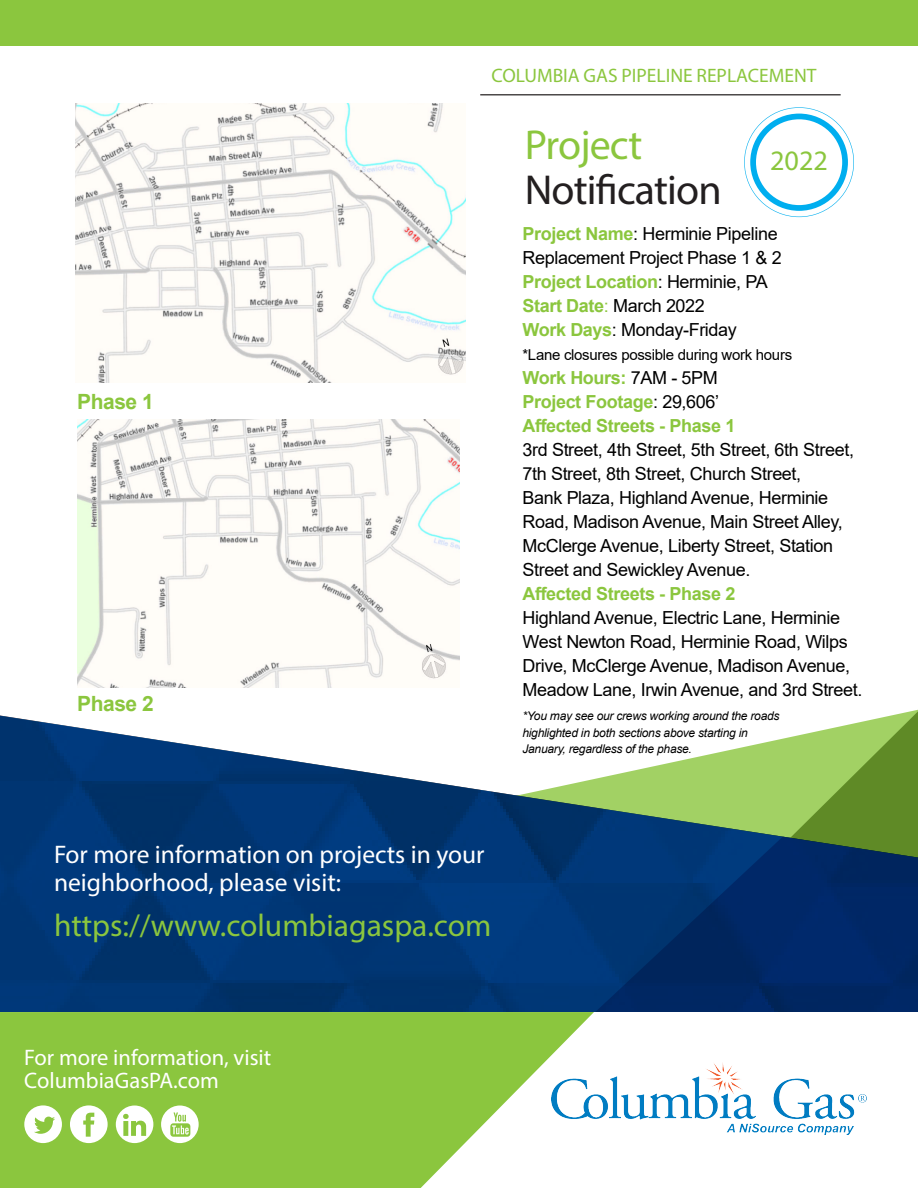
<style>
.page{position:relative;width:918px;height:1188px;background:#fff}
.page>*{position:absolute;margin:0;border:0;box-sizing:border-box;transform-origin:0 0}
.t1{font:42px/45px "Myriad Pro";letter-spacing:-.02em;color:#231f20}
.t2{font:31.5px "Myriad Pro";color:#8bc63e}
.t3{font:28.2px "Myriad Pro";color:#8bc63e}
.t4{font:25.5px/28.5px "Myriad Pro";color:#fff}
.t5{font:22.5px/22.5px "Myriad Pro";color:#fff}
.t6{font:700 21px "Arial";letter-spacing:-.02em;color:#8bc63e}
.t7{font:19.5px "Myriad Pro";color:#8bc63e}
.t8{font:18px/24px "Arial";letter-spacing:-.02em;color:#000}
.t9{font:700 18px "Arial";letter-spacing:-.02em;color:#8bc63e}
.t10{font:15px "Arial";letter-spacing:-.02em;color:#000}
.t11{font:italic 12px "Arial";letter-spacing:-.02em;color:#000}
.s1{color:#8bc63e}
.s2{font-weight:700;color:#8bc63e}
.s3{font-weight:400;color:#000}
.s4{font-weight:400}
</style>
<div class="page">
<img style="left:0;top:715px;width:918px;height:297px">
<svg style="left:525px;top:828px;width:393px;height:184px;background:#033269"></svg>
<svg style="left:0;top:1012px;width:594px;height:176px;background:#99cd56"></svg>
<hr style="left:480px;top:94px;width:361px;height:1px;background:#231f20">
<svg style="left:744px;top:107px;width:110px;height:110px"></svg>
<svg style="left:24px;top:1105px;width:38px;height:38px"></svg>
<svg style="left:70px;top:1105px;width:38px;height:38px"></svg>
<svg style="left:116px;top:1106px;width:37px;height:37px"></svg>
<svg style="left:161px;top:1106px;width:38px;height:37px"></svg>
<img style="left:551px;top:1063px;width:315px;height:72px">
<div style="left:0;top:0;width:918px;height:46px;background:#8bc63e"></div>
<img style="left:76px;top:104px;width:390px;height:279px">
<img style="left:77px;top:419px;width:382px;height:268px">
<p class="t6" style="left:77px;top:386px;width:78px">Phase 1</p>
<p class="t6" style="left:77px;top:689px;width:78px">Phase 2</p>
<p class="t7" style="left:492px;top:64px;width:326px">COLUMBIA GAS PIPELINE REPLACEMENT</p>
<p class="t1" style="left:525px;top:121px;width:198px"><span class="s1">Project<br></span>Notification</p>
<p class="t8" style="left:522px;top:222px;width:261px"><span class="s2">Project Name</span>: Herminie Pipeline<br>Replacement Project Phase 1 &amp; 2</p>
<p class="t9" style="left:522px;top:269px;width:247px">Project Location<span class="s3">: Herminie, PA</span></p>
<p class="t9" style="left:522px;top:293px;width:184px">Start Date<span class="s4">:</span> <span class="s3">March 2022</span></p>
<p class="t8" style="left:522px;top:318px;width:216px"><span class="s2">Work Days</span>: Monday-Friday</p>
<p class="t10" style="left:522px;top:345px;width:271px">*Lane closures possible during work hours</p>
<p class="t9" style="left:522px;top:365px;width:197px">Work Hours: <span class="s3">7AM - 5PM</span></p>
<p class="t9" style="left:522px;top:389px;width:198px">Project Footage<span class="s3">: 29,606’</span></p>
<p class="t9" style="left:522px;top:413px;width:214px">Affected Streets - Phase 1</p>
<p class="t8" style="left:522px;top:438px;width:333px">3rd Street, 4th Street, 5th Street, 6th Street, 7th Street, 8th Street, Church Street,<br>Bank Plaza, Highland Avenue, Herminie Road, Madison Avenue, Main Street Alley, McClerge Avenue, Liberty Street, Station Street and Sewickley Avenue.</p>
<p class="t9" style="left:522px;top:581px;width:214px">Affected Streets - Phase 2</p>
<p class="t8" style="left:522px;top:606px;width:342px">Highland Avenue, Electric Lane, Herminie West Newton Road, Herminie Road, Wilps Drive, McClerge Avenue, Madison Avenue, Meadow Lane, Irwin Avenue, and 3rd Street.</p>
<p class="t3" style="left:770px;top:143px;width:59px">2022</p>
<p class="t11" style="left:522px;top:708px;width:259px">*You may see our crews working around the roads</p>
<p class="t11" style="left:522px;top:725px;width:227px">highlighted in both sections above starting in</p>
<p class="t11" style="left:522px;top:741px;width:171px">January, regardless of the phase.</p>
<p class="t4" style="left:54px;top:840px;width:432px">For more information on projects in your neighborhood, please visit:</p>
<p class="t2" style="left:54px;top:906px;width:439px">https://www.columbiagaspa.com</p>
<p class="t5" style="left:24px;top:1046px;width:249px">For more information, visit<br>ColumbiaGasPA.com</p>
</div>
